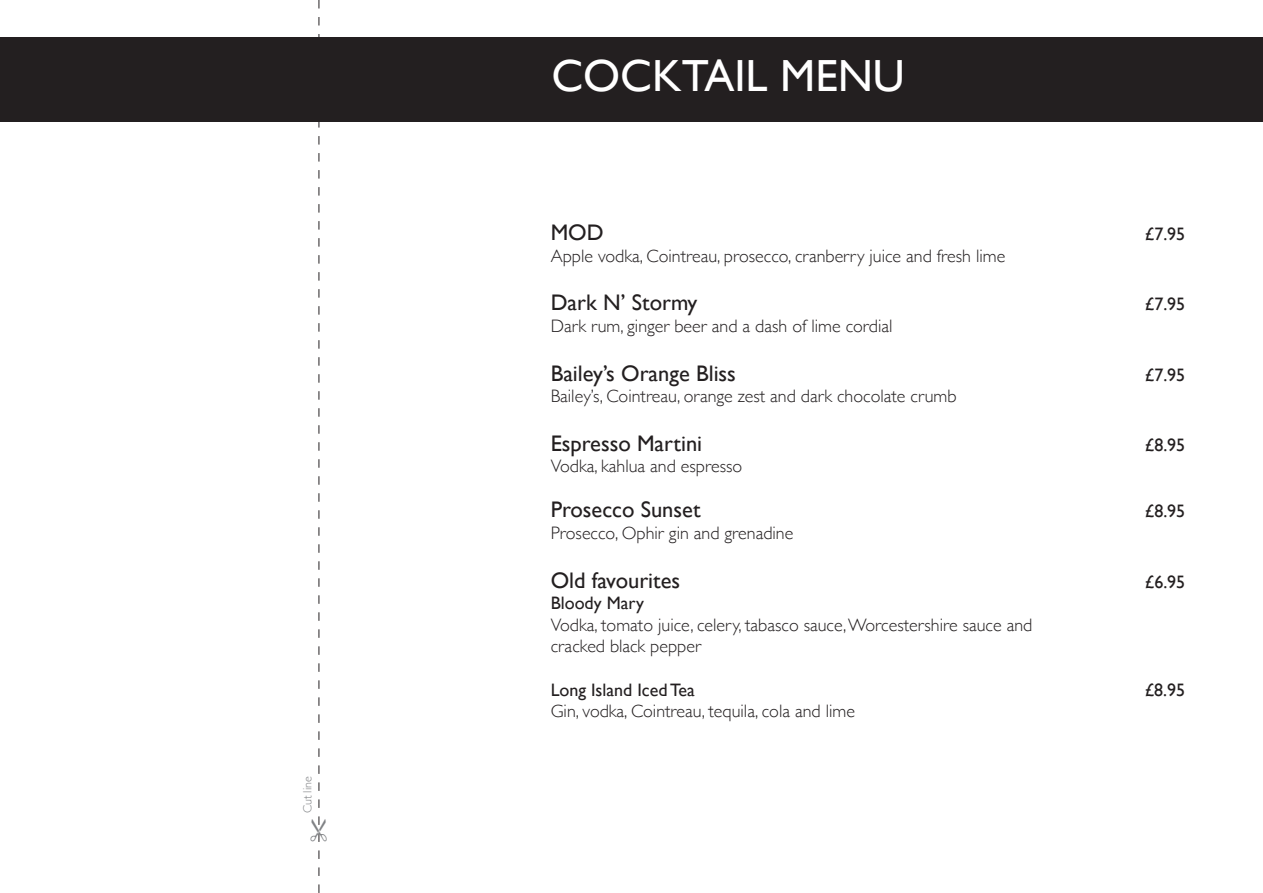
<style>
.page{position:relative;width:1263px;height:893px;background:#fff}
.page>*{position:absolute;margin:0;border:0;box-sizing:border-box;transform-origin:0 0}
.t1{font:45px "Gill Sans";color:#fff}
.t2{font:22.5px "Gill Sans";color:#231f20}
.t3{font:300 18px/21.6px "Gill Sans";color:#231f20}
.t4{font:18px "Gill Sans";color:#231f20}
.t5{font:300 12px "Gill Sans";color:#808285}
</style>
<div class="page">
<div style="left:0;top:37px;width:1263px;height:84px;background:#231f20"></div>
<svg style="left:310px;top:0;width:17px;height:893px"></svg>
<p class="t5" style="left:298px;top:813px;width:39px;rotate:-90deg">Cut line</p>
<h1 class="t1" style="left:551px;top:49px;width:355px">COCKTAIL MENU</h1>
<p class="t2" style="left:551px;top:219px;width:54px">MOD</p>
<p class="t4" style="left:1145px;top:223px;width:42px">£7.95</p>
<p class="t3" style="left:551px;top:244px;width:456px">Apple vodka, Cointreau, prosecco, cranberry juice and fresh lime</p>
<p class="t2" style="left:551px;top:289px;width:148px">Dark N’ Stormy</p>
<p class="t4" style="left:1145px;top:294px;width:42px">£7.95</p>
<p class="t3" style="left:551px;top:314px;width:343px">Dark rum, ginger beer and a dash of lime cordial</p>
<p class="t2" style="left:551px;top:360px;width:187px">Bailey’s Orange Bliss</p>
<p class="t4" style="left:1145px;top:364px;width:42px">£7.95</p>
<p class="t3" style="left:551px;top:385px;width:407px">Bailey’s, Cointreau, orange zest and dark chocolate crumb</p>
<p class="t2" style="left:551px;top:430px;width:153px">Espresso Martini</p>
<p class="t4" style="left:1145px;top:434px;width:42px">£8.95</p>
<p class="t3" style="left:551px;top:455px;width:193px">Vodka, kahlua and espresso</p>
<p class="t2" style="left:551px;top:496px;width:151px">Prosecco Sunset</p>
<p class="t4" style="left:1145px;top:501px;width:42px">£8.95</p>
<p class="t3" style="left:551px;top:521px;width:244px">Prosecco, Ophir gin and grenadine</p>
<p class="t2" style="left:551px;top:567px;width:131px">Old favourites</p>
<p class="t4" style="left:1145px;top:571px;width:42px">£6.95</p>
<p class="t4" style="left:551px;top:592px;width:95px">Bloody Mary</p>
<p class="t3" style="left:551px;top:613px;width:483px">Vodka, tomato juice, celery, tabasco sauce, Worcestershire sauce and cracked black pepper</p>
<p class="t4" style="left:551px;top:679px;width:146px">Long Island Iced Tea</p>
<p class="t4" style="left:1145px;top:679px;width:42px">£8.95</p>
<p class="t3" style="left:551px;top:700px;width:306px">Gin, vodka, Cointreau, tequila, cola and lime</p>
</div>
